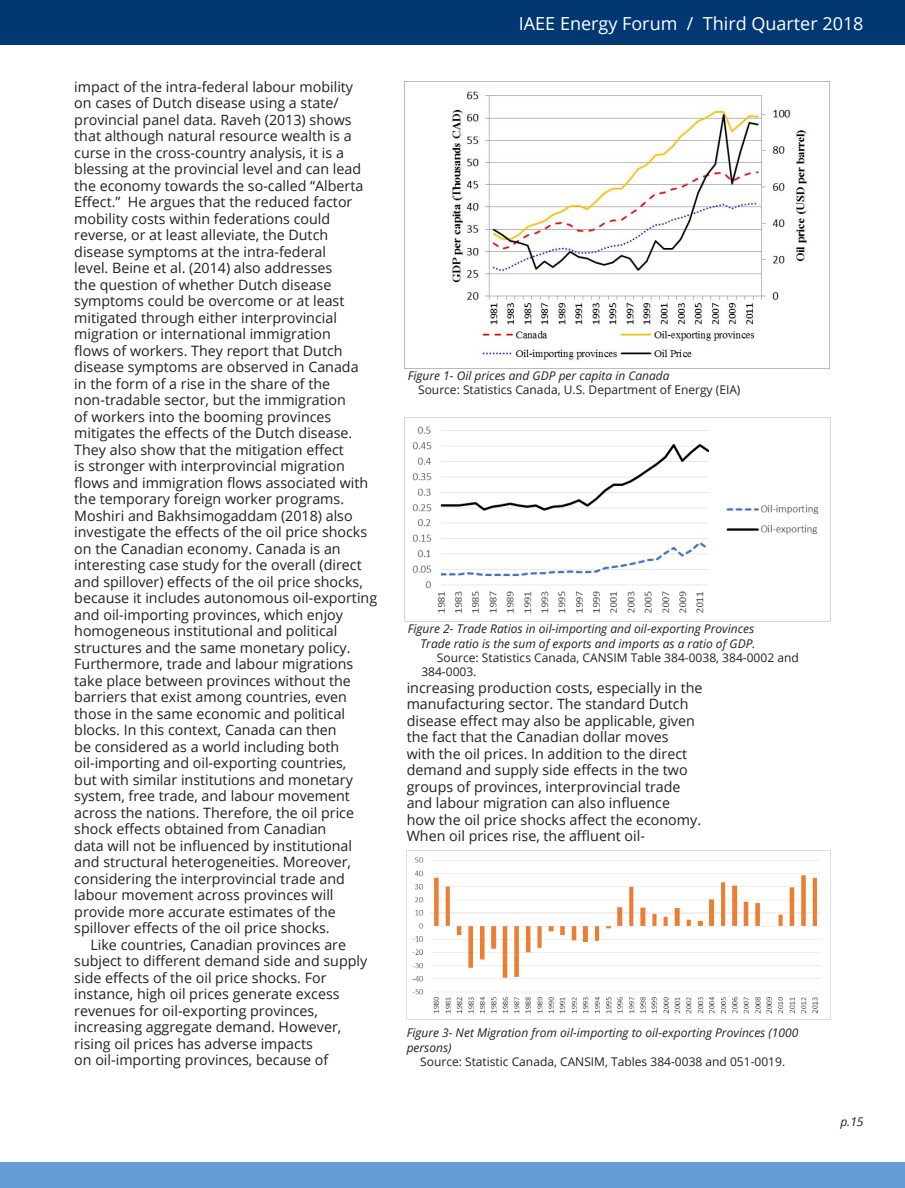
<style>
.page{position:relative;width:905px;height:1188px;background:#fff}
.page>*{position:absolute;margin:0;border:0;box-sizing:border-box;transform-origin:0 0}
.t1{font:18px "Open Sans";color:#fff}
.Body_Text_NEW{font:14.25px/16.5px "Open Sans";color:#231f20}
.Figure_Caption_NEW{font:italic 12px/14.4px "Open Sans";color:#231f20}
.Source{font:12px/14.4px "Open Sans";color:#231f20}
</style>
<div class="page">
<div style="left:0;top:1162px;width:904px;height:26px;background:#639dd4"></div>
<div style="left:0;top:0;width:904px;height:44px;background:#013874"></div>
<img style="left:404px;top:81px;width:425px;height:287px">
<img style="left:405px;top:418px;width:425px;height:204px">
<img style="left:406px;top:851px;width:424px;height:169px">
<p class="Body_Text_NEW" style="left:74px;top:78px;width:304px">impact of the intra-federal labour mobility<br>on cases of Dutch disease using a state/ provincial panel data. Raveh (2013) shows that although natural resource wealth is a curse in the cross-country analysis, it is a blessing at the provincial level and can lead the economy towards the so-called “Alberta Effect.” He argues that the reduced factor mobility costs within federations could reverse, or at least alleviate, the Dutch disease symptoms at the intra-federal<br>level. Beine et al. (2014) also addresses<br>the question of whether Dutch disease symptoms could be overcome or at least mitigated through either interprovincial migration or international immigration<br>flows of workers. They report that Dutch disease symptoms are observed in Canada<br>in the form of a rise in the share of the non-tradable sector, but the immigration<br>of workers into the booming provinces mitigates the effects of the Dutch disease.<br>They also show that the mitigation effect<br>is stronger with interprovincial migration flows and immigration flows associated with the temporary foreign worker programs.<br>Moshiri and Bakhsimogaddam (2018) also investigate the effects of the oil price shocks on the Canadian economy. Canada is an interesting case study for the overall (direct and spillover) effects of the oil price shocks, because it includes autonomous oil-exporting and oil-importing provinces, which enjoy homogeneous institutional and political structures and the same monetary policy.<br>Furthermore, trade and labour migrations take place between provinces without the barriers that exist among countries, even those in the same economic and political blocks. In this context, Canada can then<br>be considered as a world including both oil-importing and oil-exporting countries,<br>but with similar institutions and monetary system, free trade, and labour movement across the nations. Therefore, the oil price shock effects obtained from Canadian<br>data will not be influenced by institutional and structural heterogeneities. Moreover, considering the interprovincial trade and labour movement across provinces will provide more accurate estimates of the spillover effects of the oil price shocks.</p>
<p class="Body_Text_NEW" style="left:74px;top:936px;width:294px;text-indent:16px">Like countries, Canadian provinces are subject to different demand side and supply side effects of the oil price shocks. For instance, high oil prices generate excess revenues for oil-exporting provinces, increasing aggregate demand. However, rising oil prices has adverse impacts<br>on oil-importing provinces, because of</p>
<p class="t1" style="left:519px;top:11px;width:346px">IAEE Energy Forum / Third Quarter 2018</p>
<p class="Figure_Caption_NEW" style="left:408px;top:368px;width:263px">Figure 1- Oil prices and GDP per capita in Canada</p>
<p class="Source" style="left:418px;top:382px;width:324px">Source: Statistics Canada, U.S. Department of Energy (EIA)</p>
<p class="Figure_Caption_NEW" style="left:408px;top:621px;width:348px">Figure 2- Trade Ratios in oil-importing and oil-exporting Provinces</p>
<p class="Figure_Caption_NEW" style="left:420px;top:636px;width:337px">Trade ratio is the sum of exports and imports as a ratio of GDP.</p>
<p class="Source" style="left:421px;top:650px;width:379px;text-indent:16px">Source: Statistics Canada, CANSIM Table 384-0038, 384-0002 and<br>384-0003.</p>
<p class="Body_Text_NEW" style="left:406px;top:679px;width:297px">increasing production costs, especially in the manufacturing sector. The standard Dutch disease effect may also be applicable, given the fact that the Canadian dollar moves<br>with the oil prices. In addition to the direct demand and supply side effects in the two groups of provinces, interprovincial trade and labour migration can also influence<br>how the oil price shocks affect the economy.<br>When oil prices rise, the affluent oil-</p>
<p class="Figure_Caption_NEW" style="left:406px;top:1026px;width:393px">Figure 3- Net Migration from oil-importing to oil-exporting Provinces (1000 persons)</p>
<p class="Source" style="left:420px;top:1054px;width:366px">Source: Statistic Canada, CANSIM, Tables 384-0038 and 051-0019.</p>
<p class="Figure_Caption_NEW" style="left:840px;top:1114px;width:25px">p.15</p>
</div>
